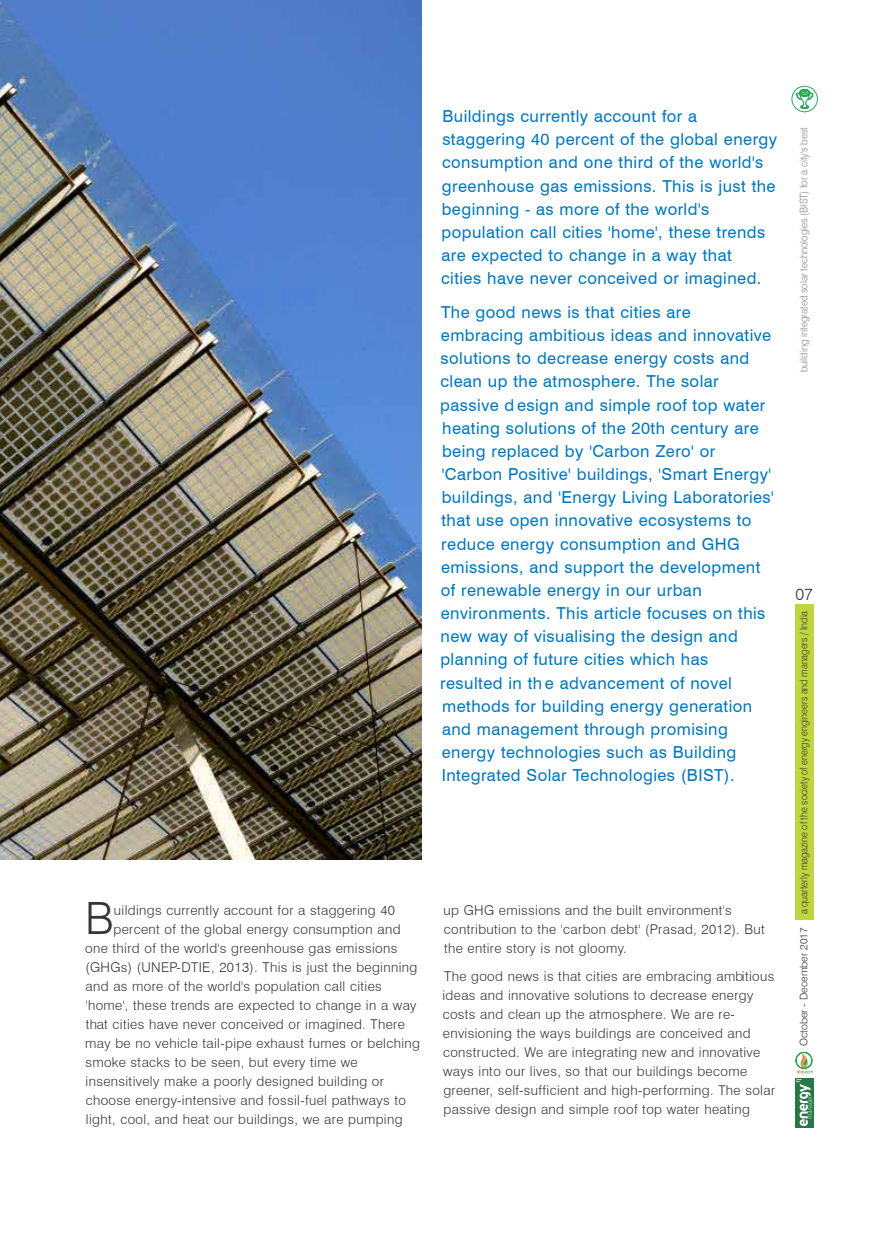
<style>
.page{position:relative;width:872px;height:1234px;background:#fff}
.page>*{position:absolute;margin:0;border:0;box-sizing:border-box;transform-origin:0 0}
.t1{font:300 44.55px "Swiss 721 BT";color:#373435}
.t2{font:16.5px/23.1px "Swiss 721 BT";letter-spacing:.025em;color:#0077bd}
.t3{font:300 16.5px "Swiss 721 BT";color:#373435}
.t4{font:300 13.5px/18.9px "Swiss 721 BT";letter-spacing:.025em;color:#373435}
.t5{font:300 10.5px "Swiss 721 BT";color:#373435;scale:.87 1}
.t6{font:300 10.5px "Swiss 721 BT";color:#848688;scale:.9 1}
.t7{font:300 10.5px "Swiss 721 BT";color:#373435}
</style>
<div class="page">
<img style="left:0;top:0;width:421px;height:859px">
<svg style="left:793px;top:85px;width:23px;height:23px"></svg>
<div style="left:791px;top:86px;width:26px;height:26px;border:1px solid #2aa959;border-radius:50%"></div>
<svg style="left:795px;top:1078px;width:19px;height:49px"></svg>
<svg style="left:795px;top:1051px;width:18px;height:74px"></svg>
<div style="left:795px;top:604px;width:19px;height:315px;background:#bfd73e"></div>
<h1 class="t1" style="left:85px;top:891px;width:30px">B</h1>
<p class="t4" style="left:114px;top:900px;width:283px">uildings currently account for a staggering 40</p>
<p class="t4" style="left:85px;top:919px;width:336px;text-indent:28px">percent of the global energy consumption and one third of the world's greenhouse gas emissions (GHGs) (UNEP-DTIE, 2013). This is just the beginning and as more of the world's population call cities 'home', these trends are expected to change in a way that cities have never conceived or imagined. There may be no vehicle tail-pipe exhaust fumes or belching smoke stacks to be seen, but every time we insensitively make a poorly designed building or choose energy-intensive and fossil-fuel pathways to light, cool, and heat our buildings, we are pumping</p>
<p class="t2" style="left:441px;top:104px;width:337px">Buildings currently account for a staggering 40 percent of the global energy consumption and one third of the world's greenhouse gas emissions. This is just the beginning - as more of the world's population call cities 'home', these trends are expected to change in a way that<br>cities have never conceived or imagined.</p>
<p class="t2" style="left:440px;top:300px;width:335px">The good news is that cities are embracing ambitious ideas and innovative solutions to decrease energy costs and clean up the atmosphere. The solar passive d esign and simple roof top water heating solutions of the 20th century are being replaced by 'Carbon Zero' or 'Carbon Positive' buildings, 'Smart Energy' buildings, and 'Energy Living Laboratories' that use open innovative ecosystems to reduce energy consumption and GHG emissions, and support the development of renewable energy in our urban environments. This article focuses on this new way of visualising the design and planning of future cities which has resulted in th e advancement of novel methods for building energy generation and management through promising energy technologies such as Building Integrated Solar Technologies (BIST).</p>
<p class="t4" style="left:443px;top:900px;width:323px">up GHG emissions and the built environment's contribution to the 'carbon debt' (Prasad, 2012). But the entire story is not gloomy.</p>
<p class="t4" style="left:442px;top:966px;width:334px">The good news is that cities are embracing ambitious ideas and innovative solutions to decrease energy costs and clean up the atmosphere. We are re&shy;envisioning the ways buildings are conceived and constructed. We are integrating new and innovative ways into our lives, so that our buildings become greener, self-sufficient and high-performing. The solar passive design and simple roof top water heating</p>
<p class="t6" style="left:797px;top:372px;width:274px;rotate:-90deg">building integrated solar technologies (BIST) for a city's best</p>
<p class="t3" style="left:795px;top:583px;width:19px">07</p>
<p class="t5" style="left:797px;top:914px;width:350px;rotate:-90deg">a quarterly magazine of the society of energy engineers and managers / India</p>
<p class="t7" style="left:797px;top:1046px;width:120px;rotate:-90deg">October - December 2017</p>
</div>
